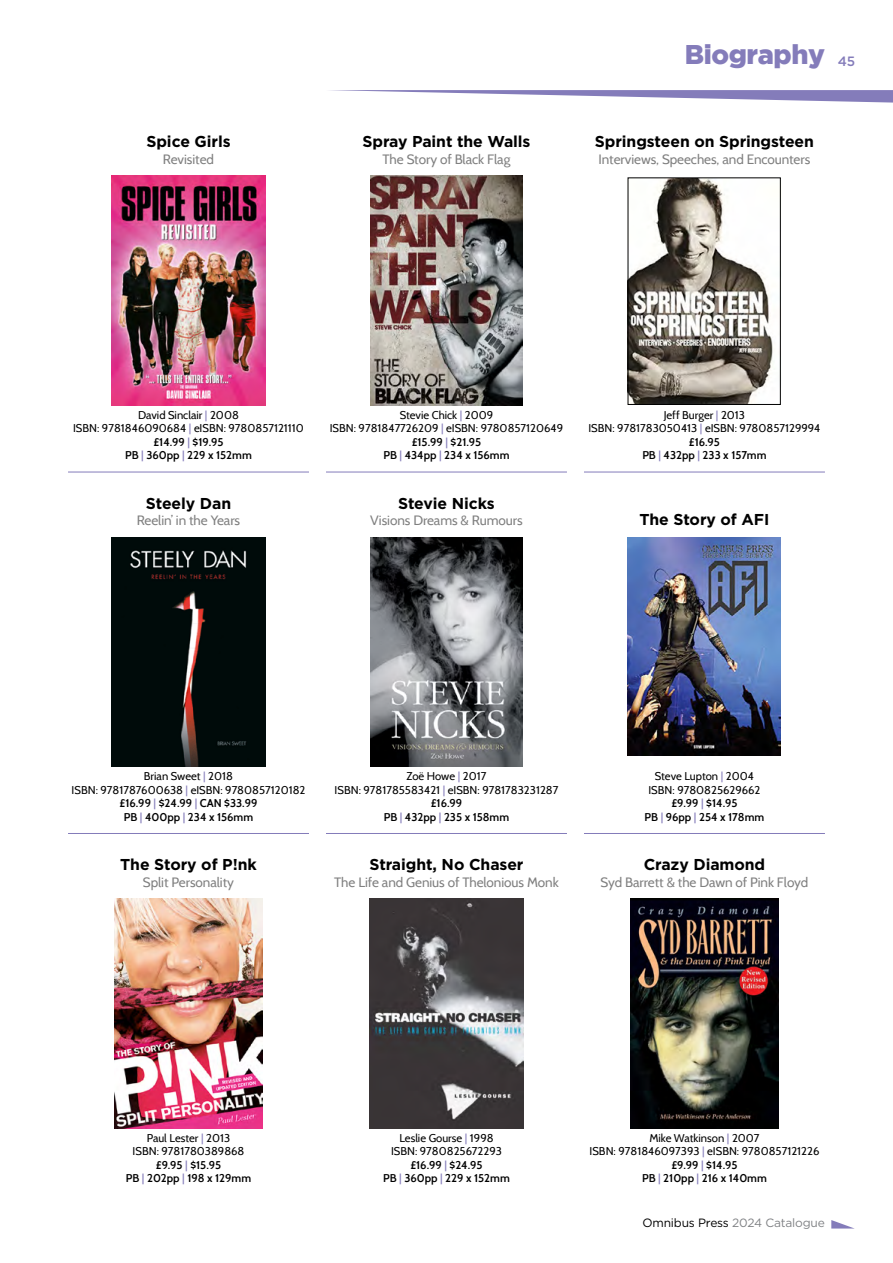
<style>
.page{position:relative;width:893px;height:1263px;background:#fff}
.page>*{position:absolute;margin:0;border:0;box-sizing:border-box;transform-origin:0 0}
.t1{font:900 27px "Gotham";letter-spacing:-.015em;color:#847cba}
.t2{font:700 15.75px "Gotham";letter-spacing:-.005em;color:#000}
.t3{font:13.5px "Cabin";letter-spacing:-.005em;color:#808080}
.t4{font:500 13.5px "Gotham";color:#847cba}
.t5{font:12px "Gotham";letter-spacing:-.015em;color:#808285}
.t6{font:11.25px/13.5px "Cabin";color:#000;text-align:center}
.s1{color:#847cba}
.s2{font-weight:600}
.s3{font-weight:600;color:#847cba}
.s4{color:#000}
</style>
<div class="page">
<hr style="left:68px;top:472px;width:241px;height:1px;background:#847cba">
<hr style="left:68px;top:833px;width:241px;height:1px;background:#847cba">
<hr style="left:326px;top:472px;width:241px;height:1px;background:#847cba">
<hr style="left:326px;top:833px;width:241px;height:1px;background:#847cba">
<hr style="left:584px;top:472px;width:241px;height:1px;background:#847cba">
<hr style="left:584px;top:833px;width:241px;height:1px;background:#847cba">
<svg style="left:831px;top:1220px;width:22px;height:8px"></svg>
<svg style="left:330px;top:90px;width:563px;height:13px"></svg>
<img style="left:111px;top:176px;width:155px;height:229px">
<img style="left:111px;top:537px;width:155px;height:230px">
<img style="left:114px;top:898px;width:149px;height:230px">
<img style="left:370px;top:176px;width:153px;height:229px">
<img style="left:370px;top:537px;width:153px;height:230px">
<img style="left:370px;top:898px;width:153px;height:230px">
<img style="left:630px;top:179px;width:143px;height:224px">
<img style="left:628px;top:537px;width:153px;height:219px">
<img style="left:630px;top:898px;width:149px;height:230px">
<div style="left:628px;top:177px;width:153px;height:228px;border:1px solid #000"></div>
<h2 class="t2" style="left:146px;top:131px;width:86px">Spice Girls</h2>
<p class="t3" style="left:163px;top:151px;width:53px">Revisited</p>
<h2 class="t2" style="left:362px;top:131px;width:170px">Spray Paint the Walls</h2>
<p class="t3" style="left:383px;top:151px;width:129px">The Story of Black Flag</p>
<h1 class="t1" style="left:685px;top:39px;width:142px">Biography</h1>
<p class="t4" style="left:838px;top:54px;width:19px">45</p>
<h2 class="t2" style="left:595px;top:131px;width:221px">Springsteen on Springsteen</h2>
<p class="t3" style="left:599px;top:151px;width:213px">Interviews, Speeches, and Encounters</p>
<p class="t6" style="left:73px;top:408px;width:232px">David Sinclair <span class="s1">|</span> 2008<br>ISBN: 9781846090684 <span class="s1">|</span> eISBN: 9780857121110 <span class="s2">£14.99</span> <span class="s3">|</span> <span class="s2">$19.95<br>PB</span> <span class="s3">|</span> <span class="s2">360pp</span> <span class="s3">|</span> <span class="s2">229 x 152mm</span></p>
<h2 class="t2" style="left:146px;top:492px;width:87px">Steely Dan</h2>
<p class="t3" style="left:137px;top:512px;width:105px">Reelin’ in the Years</p>
<p class="t6" style="left:330px;top:408px;width:235px">Stevie Chick <span class="s1">|</span> 2009<br>ISBN: 9781847726209 <span class="s1">|</span> eISBN: 9780857120649 <span class="s2">£15.99</span> <span class="s3">|</span> <span class="s2">$21.95<br>PB</span> <span class="s3">|</span> <span class="s2">434pp</span> <span class="s3">|</span> <span class="s2">234 x 156mm</span></p>
<h2 class="t2" style="left:398px;top:492px;width:98px">Stevie Nicks</h2>
<p class="t3" style="left:370px;top:512px;width:154px">Visions Dreams &amp; Rumours</p>
<p class="t6" style="left:588px;top:408px;width:234px">Jeff Burger <span class="s1">|</span> 2013<br>ISBN: 9781783050413 <span class="s1">|</span> eISBN: 9780857129994 <span class="s2">£16.95<br>PB</span> <span class="s3">|</span> <span class="s2">432pp</span> <span class="s3">|</span> <span class="s2">233 x 157mm</span></p>
<h2 class="t2" style="left:639px;top:509px;width:131px">The Story of AFI</h2>
<p class="t6" style="left:72px;top:769px;width:235px">Brian Sweet <span class="s1">|</span> 2018<br>ISBN: 9781787600638 <span class="s1">|</span> eISBN: 9780857120182 <span class="s2">£16.99</span> <span class="s3">|</span> <span class="s2">$24.99</span> <span class="s3">|</span> <span class="s2">CAN $33.99<br>PB</span> <span class="s3">|</span> <span class="s2">400pp</span> <span class="s3">|</span> <span class="s2">234 x 156mm</span></p>
<h2 class="t2" style="left:120px;top:854px;width:138px">The Story of P!nk</h2>
<p class="t3" style="left:143px;top:873px;width:93px">Split Personality</p>
<p class="t6" style="left:335px;top:769px;width:225px">Zoë Howe <span class="s1">|</span> 2017<br>ISBN: 9781785583421 <span class="s1">|</span> eISBN: 9781783231287 <span class="s2">£16.99<br>PB</span> <span class="s3">|</span> <span class="s2">432pp</span> <span class="s3">|</span> <span class="s2">235 x 158mm</span></p>
<h2 class="t2" style="left:369px;top:854px;width:156px">Straight, No Chaser</h2>
<p class="t3" style="left:334px;top:873px;width:226px">The Life and Genius of Thelonious Monk</p>
<p class="t6" style="left:645px;top:769px;width:121px">Steve Lupton <span class="s1">|</span> 2004<br>ISBN: 9780825629662 <span class="s2">£9.99</span> <span class="s3">|</span> <span class="s2">$14.95<br>PB</span> <span class="s3">|</span> <span class="s2">96pp</span> <span class="s3">|</span> <span class="s2">254 x 178mm</span></p>
<h2 class="t2" style="left:644px;top:854px;width:123px">Crazy Diamond</h2>
<p class="t3" style="left:601px;top:873px;width:209px">Syd Barrett &amp; the Dawn of Pink Floyd</p>
<p class="t6" style="left:126px;top:1131px;width:127px">Paul Lester <span class="s1">|</span> 2013<br>ISBN: 9781780389868 <span class="s2">£9.95</span> <span class="s3">|</span> <span class="s2">$15.95<br>PB</span> <span class="s3">|</span> <span class="s2">202pp</span> <span class="s3">|</span> <span class="s2">198 x 129mm</span></p>
<p class="t6" style="left:383px;top:1131px;width:128px">Leslie Gourse <span class="s1">|</span> 1998<br>ISBN: 9780825672293 <span class="s2">£16.99</span> <span class="s3">|</span> <span class="s2">$24.95<br>PB</span> <span class="s3">|</span> <span class="s2">360pp</span> <span class="s3">|</span> <span class="s2">229 x 152mm</span></p>
<p class="t6" style="left:589px;top:1131px;width:231px">Mike Watkinson <span class="s1">|</span> 2007<br>ISBN: 9781846097393 <span class="s1">|</span> eISBN: 9780857121226 <span class="s2">£9.99</span> <span class="s3">|</span> <span class="s2">$14.95<br>PB</span> <span class="s3">|</span> <span class="s2">210pp</span> <span class="s3">|</span> <span class="s2">216 x 140mm</span></p>
<p class="t5" style="left:642px;top:1216px;width:184px"><span class="s4">Omnibus Press</span> 2024 Catalogue</p>
</div>
